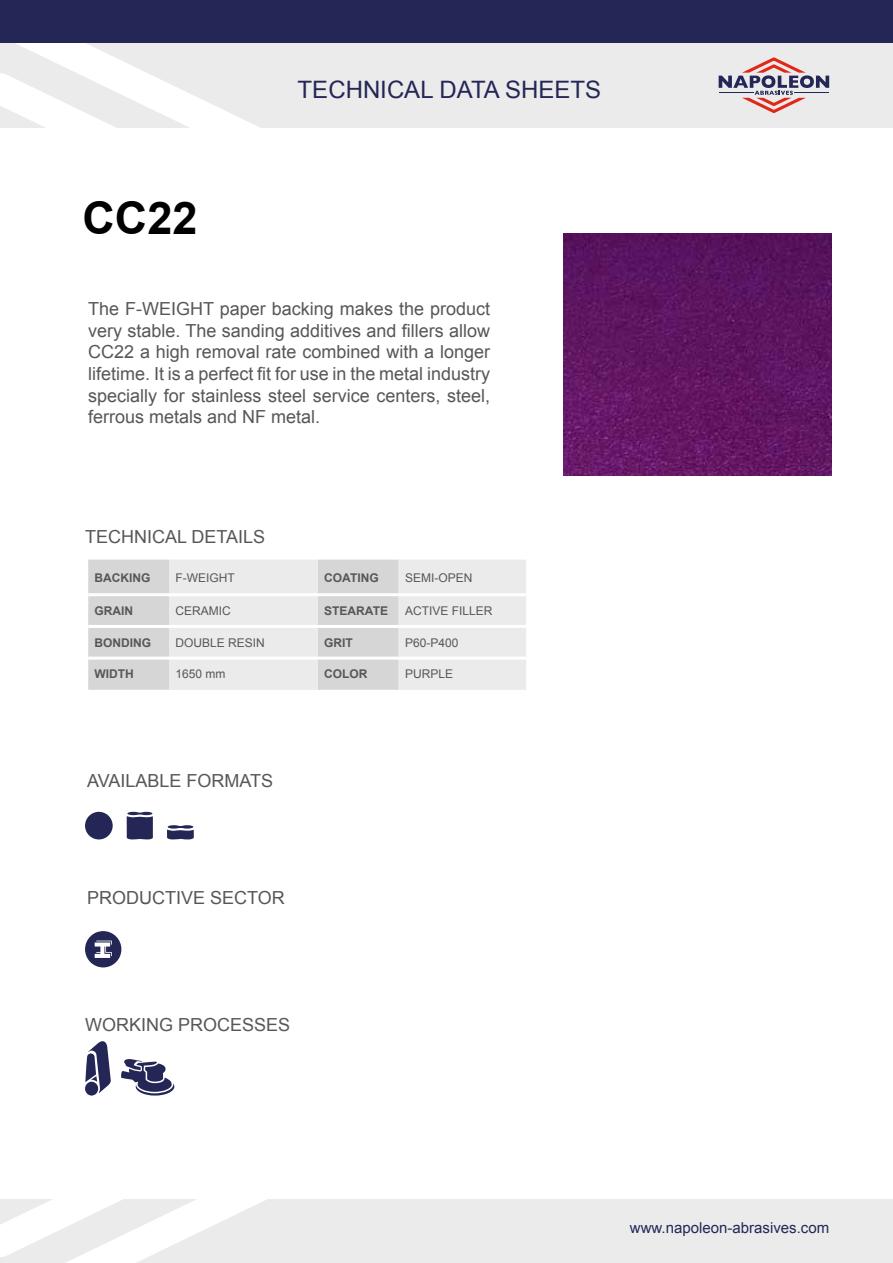
<style>
.page{position:relative;width:893px;height:1263px;background:#fff}
.page>*{position:absolute;margin:0;border:0;box-sizing:border-box;transform-origin:0 0}
.t1{font:700 45px "Arial";color:#000}
.t2{font:24px "Arial";color:#242756}
.t3{font:18px/21.6px "Arial";color:#575756;text-align:justify}
.t4{font:15px "Arial";color:#242756}
.t5{font:12px "Arial";color:#575756}
.t6{font:700 12px "Arial";color:#575756}
</style>
<div class="page">
<div style="left:0;top:43px;width:893px;height:85px;background:#ebebeb"></div>
<svg style="left:0;top:43px;width:260px;height:85px"></svg>
<div style="left:0;top:1199px;width:893px;height:64px;background:#ebebeb"></div>
<svg style="left:0;top:1199px;width:267px;height:64px"></svg>
<svg style="left:719px;top:57px;width:110px;height:56px"></svg>
<div style="left:0;top:0;width:893px;height:43px;background:#242756"></div>
<img style="left:563px;top:234px;width:268px;height:241px">
<svg style="left:85px;top:931px;width:36px;height:36px"></svg>
<div style="left:85px;top:812px;width:28px;height:27px;background:#242756;border-radius:50%"></div>
<svg style="left:127px;top:812px;width:26px;height:27px"></svg>
<div style="left:88px;top:560px;width:81px;height:130px;background:#d6d6d6"></div>
<svg style="left:169px;top:560px;width:357px;height:130px;background:#e6e6e6"></svg>
<hr style="left:88px;top:593px;width:81px;height:3px;background:#fff">
<hr style="left:169px;top:593px;width:149px;height:3px;background:#fff">
<hr style="left:318px;top:593px;width:81px;height:3px;background:#fff">
<hr style="left:399px;top:593px;width:127px;height:3px;background:#fff">
<hr style="left:88px;top:625px;width:81px;height:3px;background:#fff">
<hr style="left:169px;top:625px;width:149px;height:3px;background:#fff">
<hr style="left:318px;top:625px;width:81px;height:3px;background:#fff">
<hr style="left:399px;top:625px;width:127px;height:3px;background:#fff">
<hr style="left:88px;top:657px;width:81px;height:3px;background:#fff">
<hr style="left:169px;top:657px;width:149px;height:3px;background:#fff">
<hr style="left:318px;top:657px;width:81px;height:3px;background:#fff">
<hr style="left:399px;top:657px;width:127px;height:3px;background:#fff">
<svg style="left:167px;top:825px;width:27px;height:14px"></svg>
<svg style="left:85px;top:1041px;width:26px;height:54px"></svg>
<svg style="left:121px;top:1059px;width:53px;height:36px"></svg>
<h1 class="t1" style="left:82px;top:188px;width:117px">CC22</h1>
<h2 class="t2" style="left:298px;top:74px;width:305px">TECHNICAL DATA SHEETS</h2>
<p class="t3" style="left:88px;top:298px;width:403px">The F-WEIGHT paper backing makes the product very stable. The sanding additives and fillers allow CC22 a high removal rate combined with a longer lifetime. It is a perfect fit for use in the metal industry specially for stainless steel service centers, steel, ferrous metals and NF metal.</p>
<p class="t3" style="left:85px;top:526px;width:182px">TECHNICAL DETAILS</p>
<p class="t6" style="left:95px;top:569px;width:57px">BACKING</p>
<p class="t5" style="left:175px;top:569px;width:61px">F-WEIGHT</p>
<p class="t6" style="left:324px;top:569px;width:56px">COATING</p>
<p class="t5" style="left:405px;top:569px;width:69px">SEMI-OPEN</p>
<p class="t6" style="left:95px;top:603px;width:40px">GRAIN</p>
<p class="t5" style="left:175px;top:603px;width:57px">CERAMIC</p>
<p class="t6" style="left:324px;top:603px;width:65px">STEARATE</p>
<p class="t5" style="left:405px;top:603px;width:89px">ACTIVE FILLER</p>
<p class="t6" style="left:95px;top:634px;width:58px">BONDING</p>
<p class="t5" style="left:175px;top:634px;width:91px">DOUBLE RESIN</p>
<p class="t6" style="left:324px;top:634px;width:30px">GRIT</p>
<p class="t5" style="left:405px;top:634px;width:55px">P60-P400</p>
<p class="t6" style="left:95px;top:666px;width:41px">WIDTH</p>
<p class="t5" style="left:175px;top:666px;width:52px">1650 mm</p>
<p class="t6" style="left:324px;top:666px;width:45px">COLOR</p>
<p class="t5" style="left:405px;top:666px;width:50px">PURPLE</p>
<p class="t3" style="left:87px;top:770px;width:188px">AVAILABLE FORMATS</p>
<p class="t3" style="left:87px;top:887px;width:199px">PRODUCTIVE SECTOR</p>
<p class="t3" style="left:85px;top:1014px;width:207px">WORKING PROCESSES</p>
<p class="t4" style="left:630px;top:1218px;width:201px">www.napoleon-abrasives.com</p>
</div>
